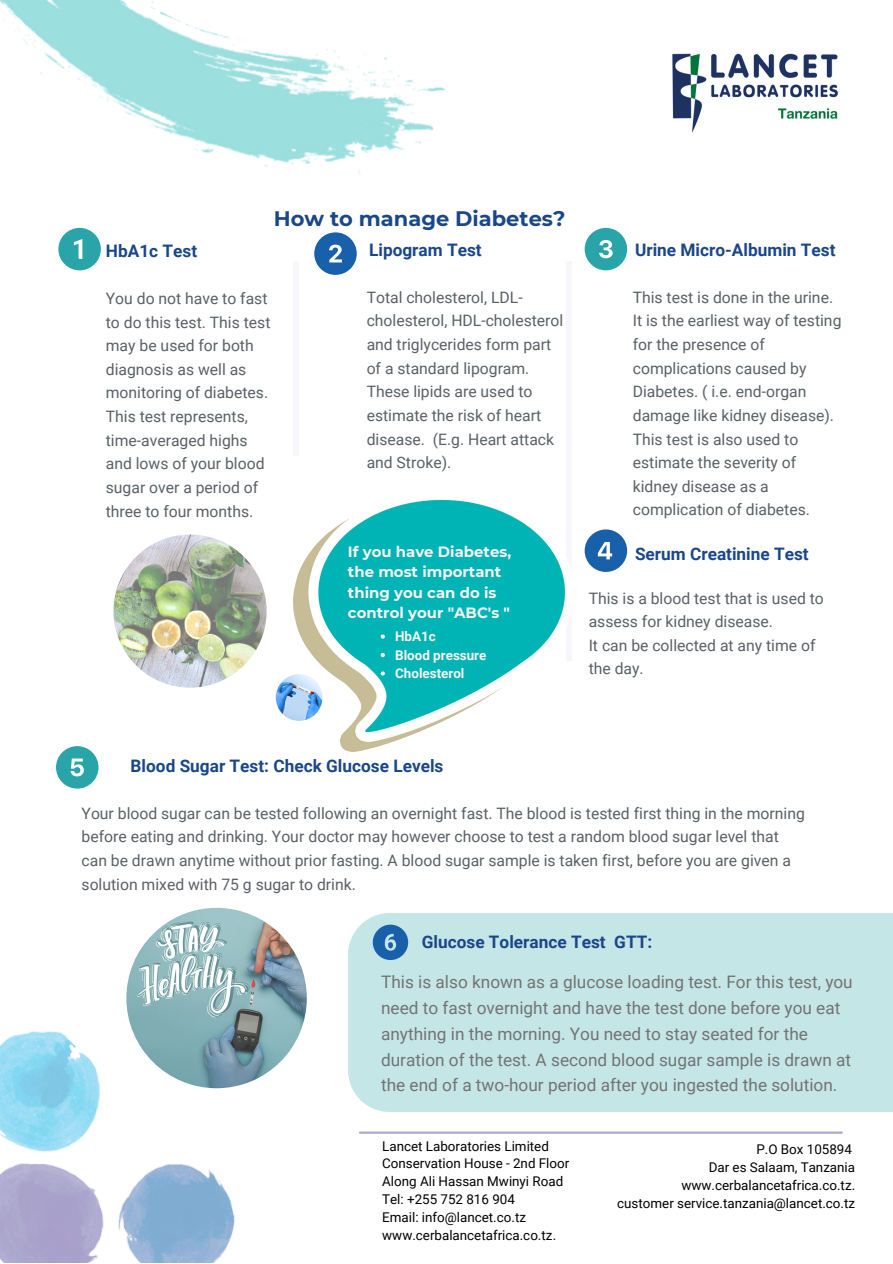
<style>
.page{position:relative;width:893px;height:1264px;background:#fff}
.page>*{position:absolute;margin:0;border:0;box-sizing:border-box;transform-origin:0 0}
.t1{font:700 21px "Montserrat";color:#1a4789}
.t2{font:17.25px/25.8px "Roboto";color:#737373}
.t3{font:700 17.25px "Roboto";color:#1a4789}
.t4{font:15.75px/23.5px "Roboto";color:#5a6066}
.t5{font:700 14.85px/20.5px "Montserrat";color:#f9f4f4}
.t6{font:13.35px "Roboto";color:#000}
.t7{font:700 13.35px "Roboto";color:#f9f4f4}
</style>
<div class="page">
<hr style="left:360px;top:1131px;width:481px;height:2px;background:#aca6d7">
<img style="left:0;top:0;width:446px;height:174px">
<div style="left:348px;top:913px;width:544px;height:199px;background:#c5e6e7"></div>
<div style="left:565px;top:261px;width:6px;height:400px;background:#f6f6fb"></div>
<img style="left:0;top:1031px;width:236px;height:231px">
<img style="left:293px;top:499px;width:272px;height:252px">
<svg style="left:380px;top:634px;width:5px;height:4px"></svg>
<svg style="left:380px;top:653px;width:5px;height:4px"></svg>
<svg style="left:380px;top:671px;width:5px;height:4px"></svg>
<img style="left:113px;top:534px;width:153px;height:153px;border-radius:50%">
<img style="left:276px;top:674px;width:46px;height:47px;border-radius:50%">
<img style="left:126px;top:907px;width:181px;height:181px;border-radius:50%">
<div style="left:293px;top:261px;width:5px;height:194px;background:#f6f6fb"></div>
<svg style="left:137px;top:920px;width:113px;height:97px"></svg>
<svg style="left:58px;top:228px;width:43px;height:42px"></svg>
<svg style="left:314px;top:232px;width:43px;height:43px"></svg>
<svg style="left:584px;top:228px;width:43px;height:42px"></svg>
<svg style="left:584px;top:529px;width:43px;height:43px"></svg>
<svg style="left:56px;top:746px;width:42px;height:42px"></svg>
<svg style="left:373px;top:924px;width:35px;height:36px"></svg>
<img style="left:672px;top:53px;width:166px;height:80px">
<p class="t1" style="left:274px;top:206px;width:293px">How to manage Diabetes?</p>
<p class="t3" style="left:106px;top:241px;width:93px">HbA1c Test</p>
<p class="t4" style="left:106px;top:287px;width:166px">You do not have to fast to do this test. This test may be used for both diagnosis as well as monitoring of diabetes.<br>This test represents,</p>
<p class="t4" style="left:106px;top:428px;width:160px">time-averaged highs and lows of your blood sugar over a period of three to four months.</p>
<p class="t3" style="left:369px;top:240px;width:114px">Lipogram Test</p>
<p class="t4" style="left:366px;top:286px;width:198px">Total cholesterol, LDL&shy;cholesterol, HDL-cholesterol and triglycerides form part of a standard lipogram.</p>
<p class="t4" style="left:366px;top:380px;width:189px">These lipids are used to estimate the risk of heart disease. (E.g. Heart attack and Stroke).</p>
<p class="t5" style="left:348px;top:541px;width:165px">If you have Diabetes,</p>
<p class="t5" style="left:348px;top:561px;width:163px">the most important thing you can do is control your "ABC's "</p>
<p class="t7" style="left:395px;top:629px;width:42px">HbA1c</p>
<p class="t7" style="left:395px;top:647px;width:93px">Blood pressure</p>
<p class="t7" style="left:395px;top:665px;width:71px">Cholesterol</p>
<p class="t3" style="left:635px;top:240px;width:202px">Urine Micro-Albumin Test</p>
<p class="t4" style="left:632px;top:286px;width:210px">This test is done in the urine.<br>It is the earliest way of testing for the presence of complications caused by<br>Diabetes. ( i.e. end-organ damage like kidney disease).<br>This test is also used to estimate the severity of kidney disease as a complication of diabetes.</p>
<p class="t3" style="left:635px;top:544px;width:175px">Serum Creatinine Test</p>
<p class="t4" style="left:588px;top:586px;width:237px">This is a blood test that is used to assess for kidney disease.</p>
<p class="t4" style="left:588px;top:633px;width:228px">It can be collected at any time of the day.</p>
<p class="t3" style="left:131px;top:756px;width:314px">Blood Sugar Test: Check Glucose Levels</p>
<p class="t4" style="left:82px;top:801px;width:724px">Your blood sugar can be tested following an overnight fast. The blood is tested first thing in the morning before eating and drinking. Your doctor may however choose to test a random blood sugar level that can be drawn anytime without prior fasting. A blood sugar sample is taken first, before you are given a solution mixed with 75 g sugar to drink.</p>
<p class="t3" style="left:422px;top:931px;width:232px">Glucose Tolerance Test GTT:</p>
<p class="t2" style="left:381px;top:969px;width:473px">This is also known as a glucose loading test. For this test, you need to fast overnight and have the test done before you eat anything in the morning. You need to stay seated for the duration of the test. A second blood sugar sample is drawn at the end of a two-hour period after you ingested the solution.</p>
<p class="t6" style="left:382px;top:1138px;width:168px">Lancet Laboratories Limited</p>
<p class="t6" style="left:382px;top:1156px;width:189px">Conservation House - 2nd Floor</p>
<p class="t6" style="left:382px;top:1173px;width:182px">Along Ali Hassan Mwinyi Road</p>
<p class="t6" style="left:382px;top:1191px;width:134px">Tel: +255 752 816 904</p>
<p class="t6" style="left:382px;top:1209px;width:145px">Email: info@lancet.co.tz</p>
<p class="t6" style="left:382px;top:1227px;width:175px">www.cerbalancetafrica.co.tz.</p>
<p class="t6" style="left:756px;top:1141px;width:97px">P.O Box 105894</p>
<p class="t6" style="left:708px;top:1159px;width:148px">Dar es Salaam, Tanzania</p>
<p class="t6" style="left:681px;top:1177px;width:175px">www.cerbalancetafrica.co.tz.</p>
<p class="t6" style="left:617px;top:1195px;width:239px">customer service.tanzania@lancet.co.tz</p>
</div>
